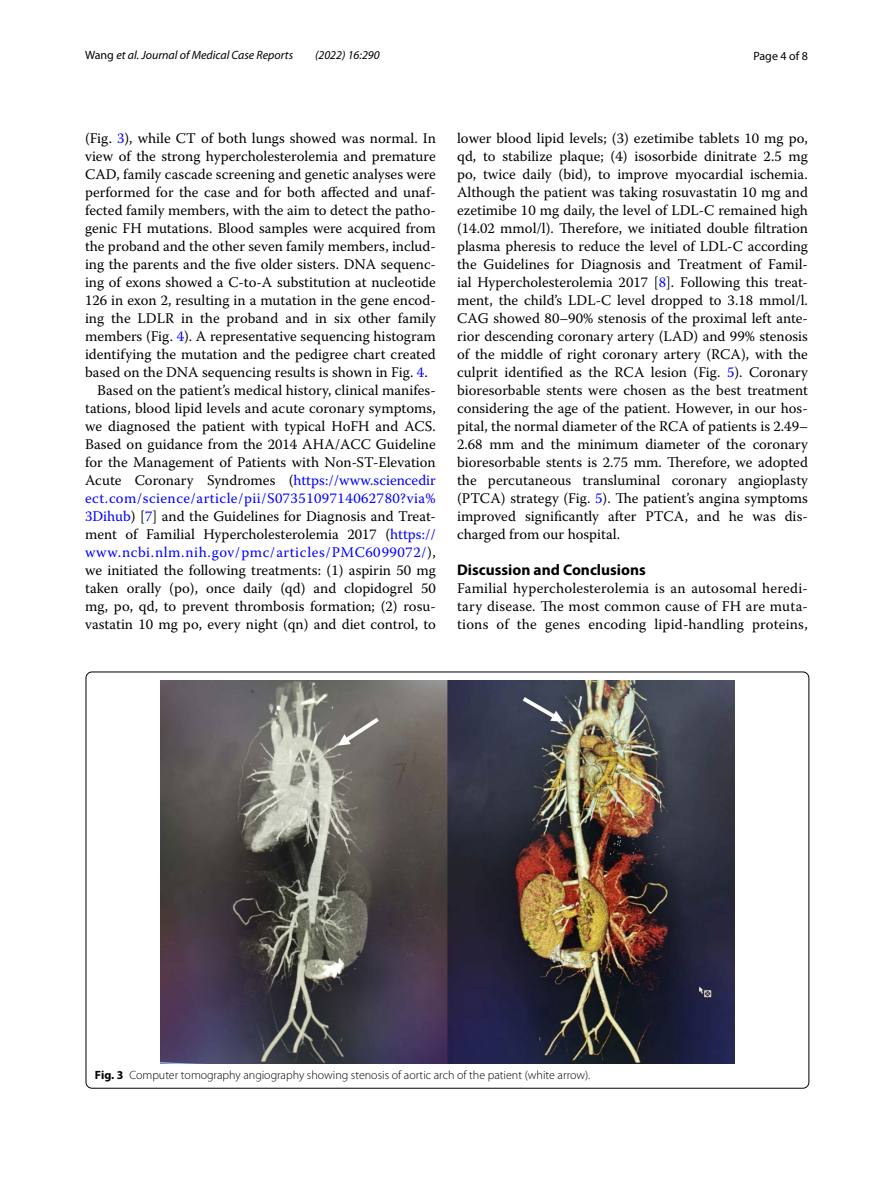
<style>
.page{position:relative;width:893px;height:1187px;background:#fff}
.page>*{position:absolute;margin:0;border:0;box-sizing:border-box;transform-origin:0 0}
.t1{font:700 15.45px "Myriad Pro";color:#000}
.t2{font:14.7px/18px "Warnock Pro";color:#000;text-align:justify}
.t3{font:14.7px "Warnock Pro";letter-spacing:.035em;color:#00f}
.t4{font:300 12px "Myriad Pro";color:#000}
.t5{font:italic 12px "Myriad Pro";color:#000}
.t6{font:12px "Myriad Pro";color:#000}
.s1{font-style:normal}
.s2{color:#00f}
.s3{color:#000}
.s4{font-weight:700}
</style>
<div class="page">
<img style="left:160px;top:681px;width:574px;height:382px">
<p class="t5" style="left:85px;top:48px;width:210px"><span class="s1">Wang</span> et al. Journal of Medical Case Reports</p>
<p class="t5" style="left:315px;top:48px;width:66px">(2022) 16:290</p>
<p class="t6" style="left:753px;top:48px;width:56px">Page 4 of 8</p>
<p class="t2" style="left:85px;top:128px;width:352px">(Fig. <span class="s2">3</span>), while CT of both lungs showed was normal. In</p>
<p class="t2" style="left:85px;top:146px;width:352px">view of the strong hypercholesterolemia and premature</p>
<p class="t2" style="left:85px;top:164px;width:352px">CAD, family cascade screening and genetic analyses were</p>
<p class="t2" style="left:85px;top:182px;width:352px">performed for the case and for both affected and unaf-</p>
<p class="t2" style="left:85px;top:200px;width:352px">fected family members, with the aim to detect the patho-</p>
<p class="t2" style="left:85px;top:218px;width:352px">genic FH mutations. Blood samples were acquired from</p>
<p class="t2" style="left:85px;top:236px;width:352px">the proband and the other seven family members, includ-</p>
<p class="t2" style="left:85px;top:254px;width:352px">ing the parents and the five older sisters. DNA sequenc-</p>
<p class="t2" style="left:85px;top:272px;width:352px">ing of exons showed a C-to-A substitution at nucleotide</p>
<p class="t2" style="left:85px;top:290px;width:352px">126 in exon 2, resulting in a mutation in the gene encod-</p>
<p class="t2" style="left:85px;top:308px;width:352px">ing the LDLR in the proband and in six other family</p>
<p class="t2" style="left:85px;top:326px;width:352px">members (Fig. <span class="s2">4</span>). A representative sequencing histogram</p>
<p class="t2" style="left:85px;top:344px;width:352px">identifying the mutation and the pedigree chart created</p>
<p class="t2" style="left:85px;top:362px;width:344px">based on the DNA sequencing results is shown in Fig. <span class="s2">4</span>.</p>
<p class="t2" style="left:97px;top:380px;width:340px">Based on the patient’s medical history, clinical manifes-</p>
<p class="t2" style="left:85px;top:398px;width:352px">tations, blood lipid levels and acute coronary symptoms,</p>
<p class="t2" style="left:85px;top:416px;width:352px">we diagnosed the patient with typical HoFH and ACS.</p>
<p class="t2" style="left:85px;top:434px;width:352px">Based on guidance from the 2014 AHA/ACC Guideline</p>
<p class="t2" style="left:85px;top:452px;width:352px">for the Management of Patients with Non-ST-Elevation</p>
<p class="t2" style="left:85px;top:470px;width:352px">Acute Coronary Syndromes (<span class="s2">https://www.sciencedir</span></p>
<p class="t3" style="left:85px;top:489px;width:352px">ect.com/science/article/pii/S0735109714062780?via%</p>
<p class="t2" style="left:85px;top:506px;width:352px"><span class="s2">3Dihub</span>) [<span class="s2">7</span>] and the Guidelines for Diagnosis and Treat-</p>
<p class="t2" style="left:85px;top:524px;width:352px">ment of Familial Hypercholesterolemia 2017 (<span class="s2">https://</span></p>
<p class="t3" style="left:85px;top:543px;width:352px">www.ncbi.nlm.nih.gov/pmc/articles/PMC6099072/<span class="s3">),</span></p>
<p class="t2" style="left:85px;top:560px;width:352px">we initiated the following treatments: (1) aspirin 50 mg</p>
<p class="t2" style="left:85px;top:578px;width:352px">taken orally (po), once daily (qd) and clopidogrel 50</p>
<p class="t2" style="left:85px;top:596px;width:352px">mg, po, qd, to prevent thrombosis formation; (2) rosu-</p>
<p class="t2" style="left:85px;top:614px;width:352px">vastatin 10 mg po, every night (qn) and diet control, to</p>
<p class="t2" style="left:457px;top:128px;width:352px">lower blood lipid levels; (3) ezetimibe tablets 10 mg po, qd, to stabilize plaque; (4) isosorbide dinitrate 2.5 mg po, twice daily (bid), to improve myocardial ischemia.<br>Although the patient was taking rosuvastatin 10 mg and ezetimibe 10 mg daily, the level of LDL-C remained high (14.02 mmol/l). Therefore, we initiated double filtration plasma pheresis to reduce the level of LDL-C according the Guidelines for Diagnosis and Treatment of Famil&shy;ial Hypercholesterolemia 2017 [<span class="s2">8</span>]. Following this treat&shy;ment, the child’s LDL-C level dropped to 3.18 mmol/l.<br>CAG showed 80–90% stenosis of the proximal left ante&shy;rior descending coronary artery (LAD) and 99% stenosis of the middle of right coronary artery (RCA), with the culprit identified as the RCA lesion (Fig. <span class="s2">5</span>). Coronary bioresorbable stents were chosen as the best treatment considering the age of the patient. However, in our hos&shy;pital, the normal diameter of the RCA of patients is 2.49– 2.68 mm and the minimum diameter of the coronary bioresorbable stents is 2.75 mm. Therefore, we adopted the percutaneous transluminal coronary angioplasty (PTCA) strategy (Fig. <span class="s2">5</span>). The patient’s angina symptoms improved significantly after PTCA, and he was dis&shy;charged from our hospital.</p>
<p class="t1" style="left:457px;top:559px;width:190px">Discussion and Conclusions</p>
<p class="t2" style="left:457px;top:578px;width:352px">Familial hypercholesterolemia is an autosomal heredi&shy;tary disease. The most common cause of FH are muta&shy;tions of the genes encoding lipid-handling proteins,</p>
<p class="t4" style="left:95px;top:1068px;width:497px"><span class="s4">Fig. 3</span> Computer tomography angiography showing stenosis of aortic arch of the patient (white arrow).</p>
</div>
